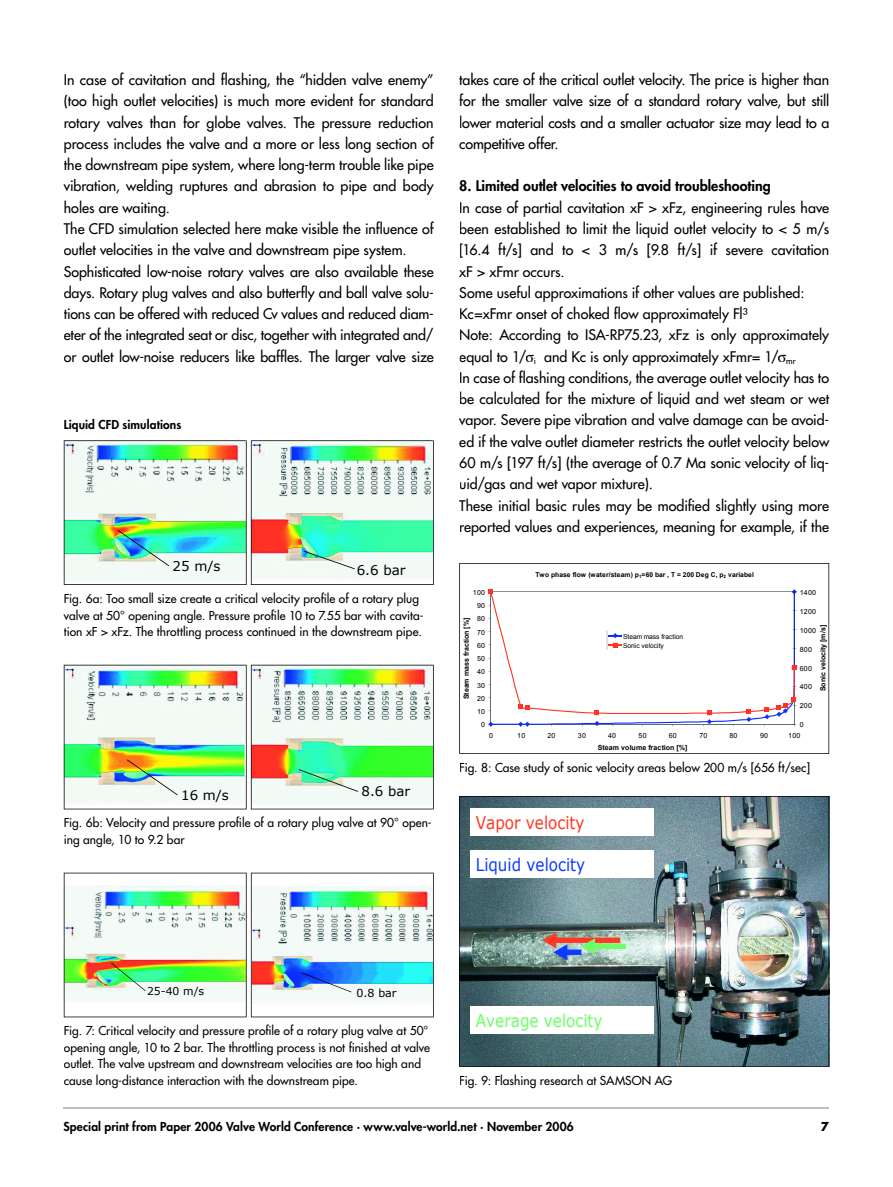
<style>
.page{position:relative;width:893px;height:1187px;background:#fff}
.page>*{position:absolute;margin:0;border:0;box-sizing:border-box;transform-origin:0 0}
.t1{font:17.55px "Verdana";color:#6cff64;scale:.87 1}
.t2{font:17.55px "Verdana";color:#0d3aff;scale:.87 1}
.t3{font:17.55px "Verdana";color:#ff3723;scale:.87 1}
.t4{font:14.25px/21.3px "Futura";letter-spacing:-.005em;color:#000}
.t5{font:800 14.25px "Futura";color:#000}
.t6{font:13.35px "Verdana";color:#000}
.t7{font:13.2px "Verdana";color:#000}
.t8{font:12px/16.5px "Futura";letter-spacing:.005em;color:#000}
.t9{font:800 12px "Futura";letter-spacing:.01em;color:#000}
.t10{font:700 12px "Futura";color:#000}
.t11{font:10.95px "Verdana";color:#000}
.t12{font:10.8px "Verdana";color:#000}
.t13{font:7.05px "Arial";letter-spacing:.025em;color:#000}
.t14{font:700 7.05px "Arial";color:#000}
.t15{font:700 7.05px "Arial";letter-spacing:.02em;color:#000}
.t16{font:700 6.6px "Arial";color:#000}
.t17{font:6.6px/9.6px "Arial";color:#000}
</style>
<div class="page">
<hr style="left:64px;top:1107px;width:765px;height:1px;background:#bfbfbf">
<svg style="left:459px;top:563px;width:370px;height:190px"></svg>
<img style="left:459px;top:796px;width:370px;height:270px">
<img style="left:64px;top:440px;width:370px;height:145px">
<img style="left:251px;top:451px;width:1px;height:129px">
<img style="left:251px;top:440px;width:182px;height:11px">
<img style="left:64px;top:664px;width:370px;height:145px">
<img style="left:251px;top:679px;width:1px;height:126px">
<img style="left:251px;top:664px;width:181px;height:15px">
<svg style="left:64px;top:872px;width:370px;height:145px"></svg>
<img style="left:251px;top:885px;width:183px;height:119px">
<p class="t4" style="left:64px;top:69px;width:372px">In case of cavitation and flashing, the “hidden valve enemy” (too high outlet velocities) is much more evident for standard rotary valves than for globe valves. The pressure reduction process includes the valve and a more or less long section of the downstream pipe system, where long-term trouble like pipe vibration, welding ruptures and abrasion to pipe and body holes are waiting.<br>The CFD simulation selected here make visible the influence of outlet velocities in the valve and downstream pipe system.<br>Sophisticated low-noise rotary valves are also available these days. Rotary plug valves and also butterfly and ball valve solu&shy;tions can be offered with reduced Cv values and reduced diam&shy;eter of the integrated seat or disc, together with integrated and/ or outlet low-noise reducers like baffles. The larger valve size</p>
<p class="t4" style="left:459px;top:69px;width:371px;text-align:justify">takes care of the critical outlet velocity. The price is higher than for the smaller valve size of a standard rotary valve, but still lower material costs and a smaller actuator size may lead to a competitive offer.</p>
<p class="t5" style="left:459px;top:177px;width:313px">8. Limited outlet velocities to avoid troubleshooting</p>
<p class="t4" style="left:459px;top:197px;width:371px">In case of partial cavitation xF &gt; xFz, engineering rules have been established to limit the liquid outlet velocity to &lt; 5 m/s [16.4 ft/s] and to &lt; 3 m/s [9.8 ft/s] if severe cavitation xF &gt; xFmr occurs.<br>Some useful approximations if other values are published:<br>Kc=xFmr onset of choked flow approximately Fl³<br>Note: According to ISA-RP75.23, xFz is only approximately equal to 1/ <sub>i</sub> and Kc is only approximately xFmr= 1/ <sub>mr<br></sub>In case of flashing conditions, the average outlet velocity has to be calculated for the mixture of liquid and wet steam or wet vapor. Severe pipe vibration and valve damage can be avoid&shy;ed if the valve outlet diameter restricts the outlet velocity below 60 m/s [197 ft/s] (the average of 0.7 Ma sonic velocity of liq&shy;uid/gas and wet vapor mixture).<br>These initial basic rules may be modified slightly using more reported values and experiences, meaning for example, if the</p>
<p class="t16" style="left:535px;top:570px;width:220px">Two phase flow (water/steam) p<sub>1</sub>=60 bar , T = 200 Deg C, p<sub>2</sub> variabel</p>
<p class="t9" style="left:64px;top:416px;width:119px">Liquid CFD simulations</p>
<p class="t6" style="left:173px;top:558px;width:49px">25 m/s</p>
<p class="t6" style="left:357px;top:562px;width:51px">6.6 bar</p>
<p class="t8" style="left:64px;top:590px;width:361px">Fig. 6a: Too small size create a critical velocity profile of a rotary plug valve at 50° opening angle. Pressure profile 10 to 7.55 bar with cavita&shy;tion xF &gt; xFz. The throttling process continued in the downstream pipe.</p>
<p class="t13" style="left:473px;top:587px;width:14px">100</p>
<p class="t13" style="left:800px;top:587px;width:18px">1400</p>
<p class="t13" style="left:477px;top:601px;width:10px">90</p>
<p class="t13" style="left:800px;top:606px;width:18px">1200</p>
<p class="t13" style="left:477px;top:614px;width:10px">80</p>
<p class="t14" style="left:462px;top:699px;width:83px;rotate:-90deg">Steam mass fraction [%]</p>
<p class="t14" style="left:818px;top:691px;width:68px;rotate:-90deg">Sonic velocity [m/s]</p>
<p class="t13" style="left:800px;top:625px;width:18px">1000</p>
<p class="t13" style="left:477px;top:627px;width:10px">70</p>
<p class="t17" style="left:623px;top:631px;width:62px">Steam mass fraction<br>Sonic velocity</p>
<p class="t13" style="left:477px;top:640px;width:10px">60</p>
<p class="t13" style="left:800px;top:644px;width:14px">800</p>
<p class="t13" style="left:477px;top:654px;width:10px">50</p>
<p class="t13" style="left:800px;top:663px;width:14px">600</p>
<p class="t13" style="left:477px;top:667px;width:10px">40</p>
<p class="t13" style="left:477px;top:680px;width:10px">30</p>
<p class="t13" style="left:800px;top:682px;width:14px">400</p>
<p class="t13" style="left:477px;top:693px;width:10px">20</p>
<p class="t13" style="left:477px;top:706px;width:10px">10</p>
<p class="t13" style="left:481px;top:720px;width:5px">0</p>
<p class="t13" style="left:800px;top:701px;width:14px">200</p>
<p class="t13" style="left:800px;top:720px;width:5px">0</p>
<p class="t13" style="left:489px;top:730px;width:5px">0</p>
<p class="t13" style="left:517px;top:730px;width:10px">10</p>
<p class="t13" style="left:547px;top:730px;width:10px">20</p>
<p class="t13" style="left:578px;top:730px;width:10px">30</p>
<p class="t13" style="left:608px;top:730px;width:10px">40</p>
<p class="t13" style="left:639px;top:730px;width:10px">50</p>
<p class="t13" style="left:669px;top:730px;width:10px">60</p>
<p class="t13" style="left:699px;top:730px;width:10px">70</p>
<p class="t13" style="left:729px;top:730px;width:10px">80</p>
<p class="t13" style="left:760px;top:730px;width:10px">90</p>
<p class="t13" style="left:788px;top:730px;width:14px">100</p>
<p class="t15" style="left:598px;top:742px;width:91px">Steam volume fraction [%]</p>
<p class="t7" style="left:181px;top:787px;width:49px">16 m/s</p>
<p class="t6" style="left:362px;top:782px;width:50px">8.6 bar</p>
<p class="t8" style="left:64px;top:814px;width:370px">Fig. 6b: Velocity and pressure profile of a rotary plug valve at 90° open&shy;ing angle, 10 to 9.2 bar</p>
<p class="t8" style="left:459px;top:759px;width:352px">Fig. 8: Case study of sonic velocity areas below 200 m/s [656 ft/sec]</p>
<p class="t3" style="left:476px;top:811px;width:126px">Vapor velocity</p>
<p class="t2" style="left:476px;top:853px;width:127px">Liquid velocity</p>
<p class="t12" style="left:147px;top:984px;width:59px">25-40 m/s</p>
<p class="t11" style="left:356px;top:985px;width:42px">0.8 bar</p>
<p class="t8" style="left:64px;top:1022px;width:368px">Fig. 7: Critical velocity and pressure profile of a rotary plug valve at 50° opening angle, 10 to 2 bar. The throttling process is not finished at valve outlet. The valve upstream and downstream velocities are too high and cause long-distance interaction with the downstream pipe.</p>
<p class="t1" style="left:476px;top:1009px;width:147px">Average velocity</p>
<p class="t8" style="left:459px;top:1071px;width:214px">Fig. 9: Flashing research at SAMSON AG</p>
<p class="t9" style="left:63px;top:1118px;width:512px">Special print from Paper 2006 Valve World Conference · www.valve-world.net · November 2006</p>
<p class="t10" style="left:821px;top:1117px;width:10px">7</p>
</div>
